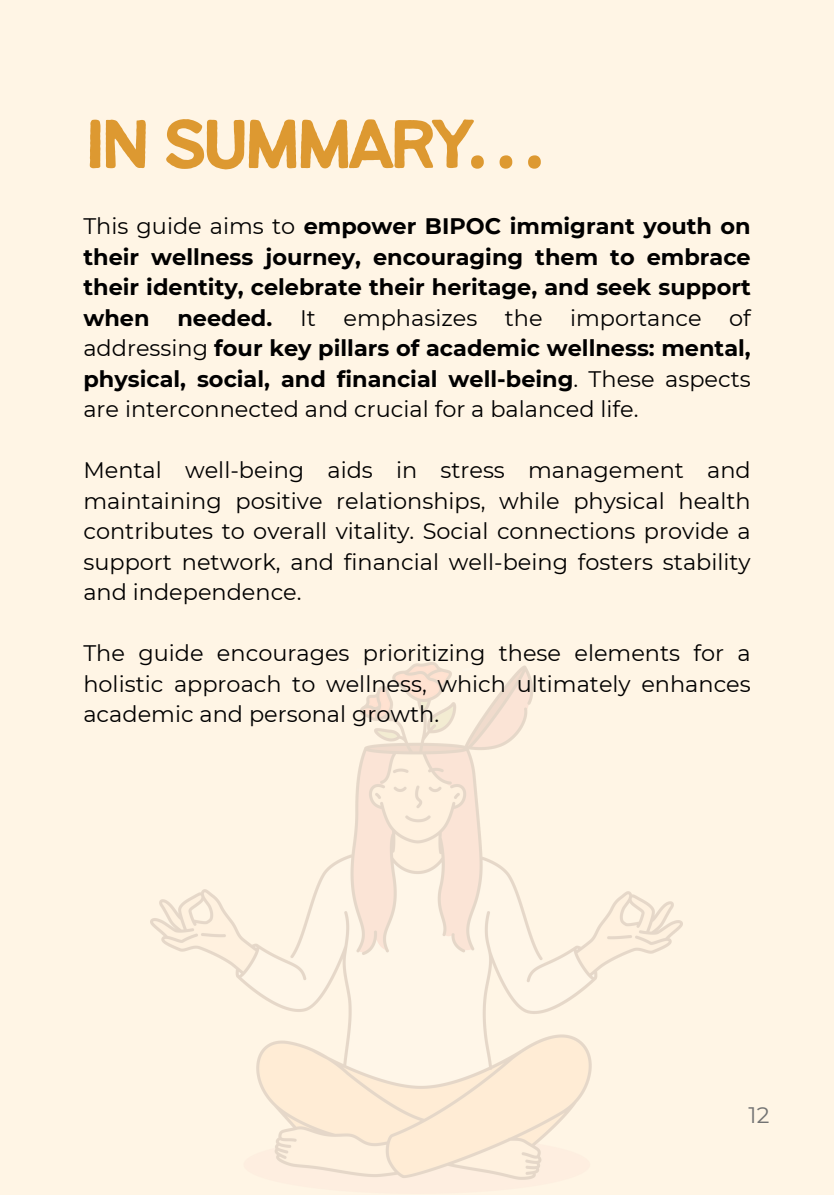
<style>
.page{position:relative;width:834px;height:1196px;background:#fff}
.page>*{position:absolute;margin:0;border:0;box-sizing:border-box;transform-origin:0 0}
.t1{font:91px "Bantayog";letter-spacing:-.09em;color:#dd9931}
.t2{font:22.4px/30.4px "Montserrat";color:#000;text-align:justify}
.t3{font:700 22.4px/30.4px "Montserrat";color:#000;text-align:justify}
.t4{font:22.4px "Montserrat";color:#737373}
.s1{font-weight:400}
</style>
<div class="page">
<div style="left:0;top:0;width:833px;height:1194px;background:#fff5e5"></div>
<img style="left:151px;top:662px;width:532px;height:518px">
<p class="t1" style="left:83px;top:104px;width:462px">in summary. . .</p>
<p class="t3" style="left:83px;top:211px;width:669px"><span class="s1">This guide aims to</span> empower BIPOC immigrant youth on their wellness journey, encouraging them to embrace their identity, celebrate their heritage, and seek support when needed. <span class="s1">It emphasizes the importance of addressing</span> four key pillars of academic wellness: mental, physical, social, and financial well-being<span class="s1">. These aspects are interconnected and crucial for a balanced life.</span></p>
<p class="t2" style="left:83px;top:455px;width:669px">Mental well-being aids in stress management and maintaining positive relationships, while physical health contributes to overall vitality. Social connections provide a support network, and financial well-being fosters stability and independence.</p>
<p class="t2" style="left:83px;top:638px;width:669px">The guide encourages prioritizing these elements for a holistic approach to wellness, which ultimately enhances academic and personal growth.</p>
<p class="t4" style="left:748px;top:1101px;width:22px">12</p>
</div>
